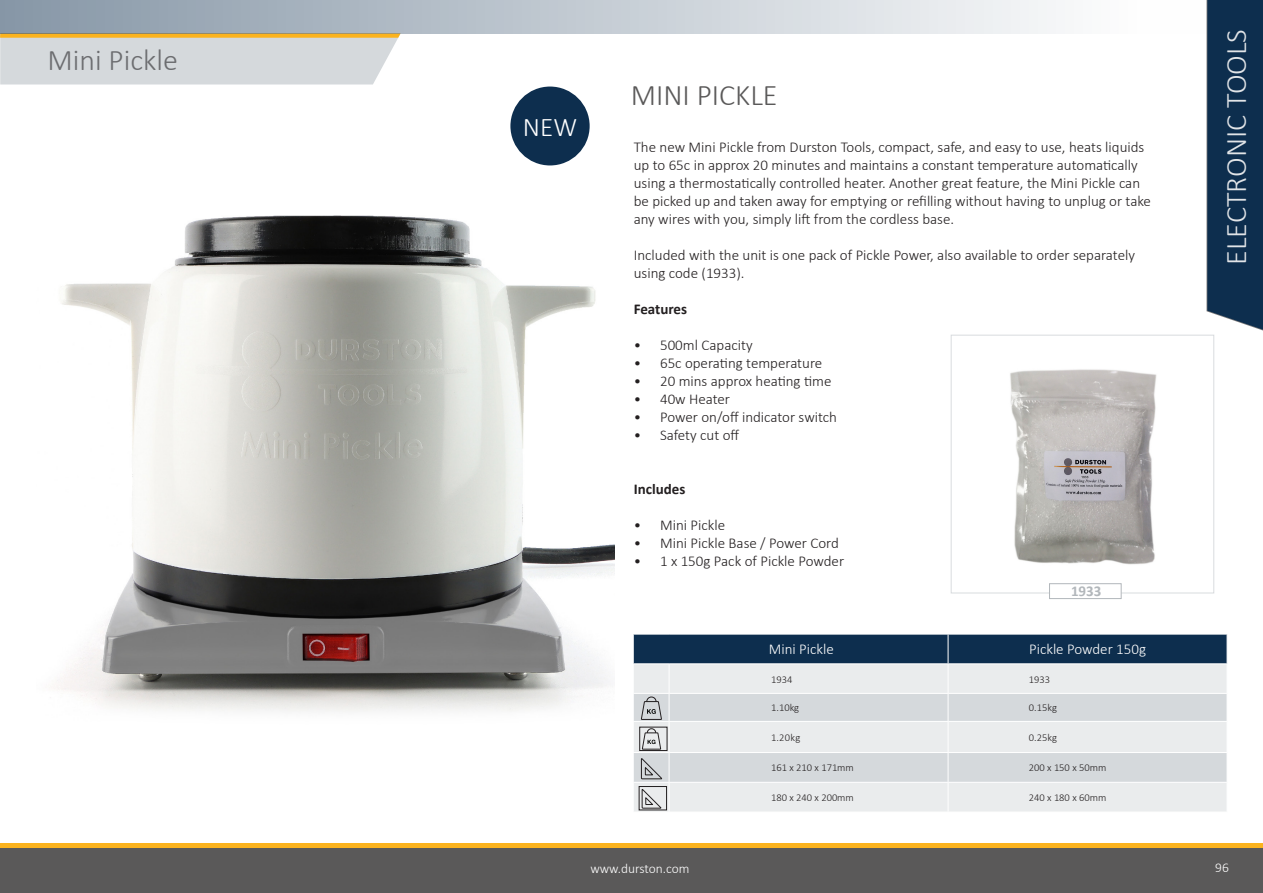
<style>
.page{position:relative;width:1263px;height:893px;background:#fff}
.page>*{position:absolute;margin:0;border:0;box-sizing:border-box;transform-origin:0 0}
.Machine_Title{font:300 30px "Calibri";color:#e1e4e7}
.Machine_Title-2{font:300 30px "Calibri";color:#6c6d70}
.Machine_Title-3{font:300 30px "Calibri";color:#5a5959}
.Paragraph{font:300 27px "Calibri";color:#fff}
.Paragraph-2{font:300 15px/18px "Calibri";color:#231f20}
.Table_title{font:300 15px "Calibri";color:#fff}
.Paragraph-3{font:700 15px "Calibri";color:#231f20}
.Paragraph-4{font:700 15px "Calibri";color:#b2b7bb}
.t1{font:300 13.5px "Calibri";color:#fff}
.Table_description{font:300 10.5px "Calibri";color:#231f20}
</style>
<div class="page">
<div style="left:0;top:845px;width:1263px;height:48px;background:#5a5959"></div>
<svg style="left:0;top:33px;width:400px;height:51px;background:#d7d5cc"></svg>
<div style="left:0;top:0;width:1263px;height:33px;background:linear-gradient(to right,#8697a7,#fff)"></div>
<svg style="left:1206px;top:0;width:57px;height:335px;background:#1b3957"></svg>
<img style="left:57px;top:132px;width:557px;height:580px">
<div style="left:510px;top:87px;width:80px;height:78px;background:#0d2e4e;border-radius:50%"></div>
<svg style="left:633px;top:634px;width:595px;height:178px;background:#bfc7ce"></svg>
<div style="left:639px;top:727px;width:28px;height:24px;border:1px solid #231f20"></div>
<img style="left:1010px;top:369px;width:147px;height:196px">
<div style="left:951px;top:335px;width:263px;height:258px;border:1px solid #d9dcdf"></div>
<div style="left:1049px;top:583px;width:72px;height:16px;background:#fff;border:1px solid #b2b7bb"></div>
<hr style="left:0;top:843px;width:1263px;height:4px;background:#fbb31e">
<p class="Machine_Title-2" style="left:48px;top:41px;width:132px">Mini Pickle</p>
<p class="Paragraph" style="left:523px;top:110px;width:56px">NEW</p>
<p class="Machine_Title-3" style="left:631px;top:77px;width:148px">MINI PICKLE</p>
<p class="Paragraph-2" style="left:634px;top:138px;width:519px">The new Mini Pickle from Durston Tools, compact, safe, and easy to use, heats liquids up to 65c in approx 20 minutes and maintains a constant temperature automatically using a thermostatically controlled heater. Another great feature, the Mini Pickle can be picked up and taken away for emptying or refilling without having to unplug or take any wires with you, simply lift from the cordless base.</p>
<p class="Paragraph-2" style="left:634px;top:246px;width:503px">Included with the unit is one pack of Pickle Power, also available to order separately using code (1933).</p>
<p class="Paragraph-3" style="left:634px;top:300px;width:55px">Features</p>
<p class="Paragraph-2" style="left:634px;top:336px;width:120px">• 500ml Capacity</p>
<p class="Paragraph-2" style="left:634px;top:354px;width:190px">• 65c operating temperature</p>
<p class="Paragraph-2" style="left:634px;top:372px;width:199px">• 20 mins approx heating time</p>
<p class="Paragraph-2" style="left:634px;top:390px;width:98px">• 40w Heater</p>
<p class="Paragraph-2" style="left:634px;top:408px;width:205px">• Power on/off indicator switch</p>
<p class="Paragraph-2" style="left:634px;top:426px;width:107px">• Safety cut off</p>
<p class="Paragraph-3" style="left:634px;top:480px;width:53px">Includes</p>
<p class="Paragraph-2" style="left:634px;top:516px;width:93px">• Mini Pickle</p>
<p class="Paragraph-2" style="left:634px;top:534px;width:207px">• Mini Pickle Base / Power Cord</p>
<p class="Paragraph-2" style="left:634px;top:552px;width:212px">• 1 x 150g Pack of Pickle Powder</p>
<p class="Paragraph-4" style="left:1071px;top:582px;width:32px">1933</p>
<p class="Table_title" style="left:769px;top:640px;width:67px">Mini Pickle</p>
<p class="Table_title" style="left:1029px;top:640px;width:119px">Pickle Powder 150g</p>
<p class="Table_description" style="left:771px;top:672px;width:23px">1934</p>
<p class="Table_description" style="left:1029px;top:672px;width:23px">1933</p>
<p class="Table_description" style="left:771px;top:701px;width:30px">1.10kg</p>
<p class="Table_description" style="left:1029px;top:701px;width:30px">0.15kg</p>
<p class="Table_description" style="left:771px;top:731px;width:31px">1.20kg</p>
<p class="Table_description" style="left:1029px;top:731px;width:30px">0.25kg</p>
<p class="Table_description" style="left:771px;top:761px;width:84px">161 x 210 x 171mm</p>
<p class="Table_description" style="left:1029px;top:761px;width:79px">200 x 150 x 50mm</p>
<p class="Table_description" style="left:771px;top:791px;width:84px">180 x 240 x 200mm</p>
<p class="Table_description" style="left:1029px;top:791px;width:79px">240 x 180 x 60mm</p>
<p class="Machine_Title" style="left:1217px;top:265px;width:237px;rotate:-90deg">ELECTRONIC TOOLS</p>
<p class="t1" style="left:590px;top:860px;width:101px">www.durston.com</p>
<p class="t1" style="left:1215px;top:859px;width:15px">96</p>
</div>
